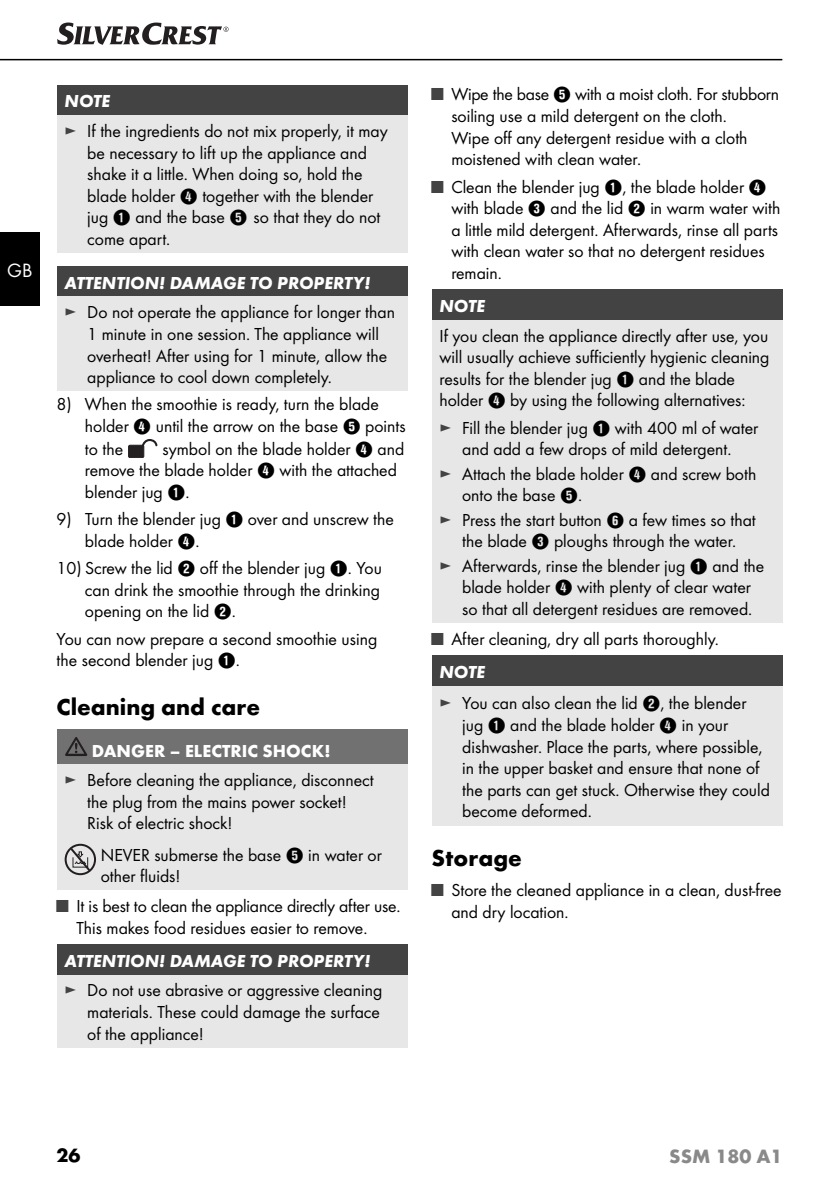
<style>
.page{position:relative;width:839px;height:1191px;background:#fff}
.page>*{position:absolute;margin:0;border:0;box-sizing:border-box;transform-origin:0 0}
.t1{font:700 24px "Futura";color:#000}
.t2{font:700 20px "Futura";color:#898989}
.t3{font:700 20px "Futura";color:#000}
.t4{font:20px "Futura Boo";color:#fff}
.t5{font:18px/21.6px "Futura Boo";color:#000}
.t6{font:italic 700 18px "Futura";color:#fff}
.t7{font:700 18px "Futura";color:#fff}
.s1{color:#434343}
.s2{font-family:"Hako PI Nummern"}
</style>
<div class="page">
<div style="left:0;top:233px;width:40px;height:73px;background:#000"></div>
<hr style="left:0;top:59px;width:782px;height:1px;background:#000">
<svg style="left:57px;top:23px;width:172px;height:22px"></svg>
<div style="left:57px;top:85px;width:351px;height:30px;background:#434343"></div>
<div style="left:57px;top:115px;width:351px;height:138px;background:#e7e7e7"></div>
<div style="left:57px;top:267px;width:351px;height:30px;background:#434343"></div>
<div style="left:57px;top:297px;width:351px;height:94px;background:#e7e7e7"></div>
<div style="left:129px;top:445px;width:15px;height:13px;background:#231f20"></div>
<div style="left:128px;top:445px;width:16px;height:13px;border:1px solid #231f20"></div>
<svg style="left:140px;top:439px;width:18px;height:10px"></svg>
<div style="left:57px;top:728px;width:350px;height:36px;background:#717171"></div>
<div style="left:57px;top:764px;width:350px;height:126px;background:#e7e7e7"></div>
<svg style="left:65px;top:737px;width:22px;height:19px"></svg>
<div style="left:65px;top:844px;width:31px;height:31px;border:2px solid #231f20;border-radius:50%"></div>
<svg style="left:69px;top:846px;width:23px;height:27px"></svg>
<div style="left:57px;top:945px;width:351px;height:30px;background:#434343"></div>
<div style="left:57px;top:975px;width:351px;height:72px;background:#e7e7e7"></div>
<div style="left:431px;top:290px;width:351px;height:30px;background:#434343"></div>
<div style="left:431px;top:320px;width:351px;height:303px;background:#e7e7e7"></div>
<div style="left:431px;top:656px;width:351px;height:30px;background:#434343"></div>
<div style="left:431px;top:686px;width:351px;height:139px;background:#e7e7e7"></div>
<p class="t4" style="left:7px;top:261px;width:27px">GB</p>
<p class="t6" style="left:65px;top:94px;width:47px">NOTE</p>
<p class="t5" style="left:87px;top:121px;width:302px;text-indent:-23px"><span class="s1">►</span> If the ingredients do not mix properly, it may be necessary to lift up the appliance and shake it a little. When doing so, hold the blade holder <span class="s2">4</span> together with the blender jug <span class="s2">1</span> and the base <span class="s2">5</span> so that they do not come apart.</p>
<p class="t6" style="left:65px;top:276px;width:307px">ATTENTION! DAMAGE TO PROPERTY!</p>
<p class="t5" style="left:87px;top:302px;width:309px;text-indent:-23px"><span class="s1">►</span> Do not operate the appliance for longer than 1 minute in one session. The appliance will overheat! After using for 1 minute, allow the appliance to cool down completely.</p>
<p class="t5" style="left:85px;top:394px;width:322px;line-height:22.2px;text-indent:-28px">8) When the smoothie is ready, turn the blade holder <span class="s2">4</span> until the arrow on the base <span class="s2">5</span> points to the</p>
<p class="t5" style="left:85px;top:439px;width:321px;text-indent:78px">symbol on the blade holder <span class="s2">4</span> and remove the blade holder <span class="s2">4</span> with the attached blender jug <span class="s2">1</span>.</p>
<p class="t5" style="left:85px;top:509px;width:310px;text-indent:-28px">9) Turn the blender jug <span class="s2">1</span> over and unscrew the blade holder <span class="s2">4</span>.</p>
<p class="t5" style="left:85px;top:558px;width:298px;text-align:justify;text-indent:-28px">10) Screw the lid <span class="s2">2</span> off the blender jug <span class="s2">1</span>. You can drink the smoothie through the drinking opening on the lid <span class="s2">2</span>.</p>
<p class="t5" style="left:57px;top:629px;width:322px">You can now prepare a second smoothie using the second blender jug <span class="s2">1</span>.</p>
<h1 class="t1" style="left:57px;top:697px;width:205px">Cleaning and care</h1>
<p class="t7" style="left:92px;top:743px;width:240px">DANGER – ELECTRIC SHOCK!</p>
<p class="t5" style="left:87px;top:770px;width:288px;text-indent:-23px"><span class="s1">►</span> Before cleaning the appliance, disconnect the plug from the mains power socket!<br>Risk of electric shock!</p>
<p class="t5" style="left:101px;top:845px;width:283px">NEVER submerse the base <span class="s2">5</span> in water or other fluids!</p>
<p class="t5" style="left:76px;top:896px;width:326px;text-indent:-20px"><span class="s1">■</span> It is best to clean the appliance directly after use.<br>This makes food residues easier to remove.</p>
<p class="t6" style="left:65px;top:954px;width:307px">ATTENTION! DAMAGE TO PROPERTY!</p>
<p class="t5" style="left:87px;top:980px;width:296px;text-indent:-23px"><span class="s1">►</span> Do not use abrasive or aggressive cleaning materials. These could damage the surface of the appliance!</p>
<p class="t5" style="left:451px;top:85px;width:329px;text-indent:-20px"><span class="s1">■</span> Wipe the base <span class="s2">5</span> with a moist cloth. For stubborn soiling use a mild detergent on the cloth.<br>Wipe off any detergent residue with a cloth moistened with clean water.</p>
<p class="t5" style="left:451px;top:177px;width:330px;text-indent:-20px"><span class="s1">■</span> Clean the blender jug <span class="s2">1</span>, the blade holder <span class="s2">4 </span>with blade <span class="s2">3</span> and the lid <span class="s2">2</span> in warm water with a little mild detergent. Afterwards, rinse all parts with clean water so that no detergent residues remain.</p>
<p class="t6" style="left:439px;top:299px;width:47px">NOTE</p>
<p class="t5" style="left:439px;top:326px;width:331px">If you clean the appliance directly after use, you will usually achieve sufficiently hygienic cleaning results for the blender jug <span class="s2">1</span> and the blade holder <span class="s2">4</span> by using the following alternatives:</p>
<p class="t5" style="left:439px;top:418px;width:320px;text-align:center"><span class="s1">►</span> Fill the blender jug <span class="s2">1</span> with 400 ml of water and add a few drops of mild detergent.</p>
<p class="t5" style="left:462px;top:464px;width:296px;text-indent:-23px"><span class="s1">►</span> Attach the blade holder <span class="s2">4</span> and screw both onto the base <span class="s2">5</span>.</p>
<p class="t5" style="left:439px;top:510px;width:318px;text-align:center"><span class="s1">►</span> Press the start button <span class="s2">6</span> a few times so that the blade <span class="s2">3</span> ploughs through the water.</p>
<p class="t5" style="left:439px;top:556px;width:326px;text-align:center"><span class="s1">►</span> Afterwards, rinse the blender jug <span class="s2">1</span> and the blade holder <span class="s2">4</span> with plenty of clear water<br>so that all detergent residues are removed.</p>
<p class="t5" style="left:431px;top:629px;width:289px"><span class="s1">■</span> After cleaning, dry all parts thoroughly.</p>
<p class="t6" style="left:439px;top:665px;width:47px">NOTE</p>
<p class="t5" style="left:462px;top:693px;width:309px;text-indent:-23px"><span class="s1">►</span> You can also clean the lid <span class="s2">2</span>, the blender jug <span class="s2">1</span> and the blade holder <span class="s2">4</span> in your dishwasher. Place the parts, where possible, in the upper basket and ensure that none of the parts can get stuck. Otherwise they could become deformed.</p>
<h1 class="t1" style="left:431px;top:848px;width:92px">Storage</h1>
<p class="t5" style="left:451px;top:880px;width:332px;text-indent:-20px"><span class="s1">■</span> Store the cleaned appliance in a clean, dust-free and dry location.</p>
<p class="t3" style="left:57px;top:1148px;width:25px">26</p>
<p class="t2" style="left:669px;top:1148px;width:115px">SSM 180 A1</p>
</div>
